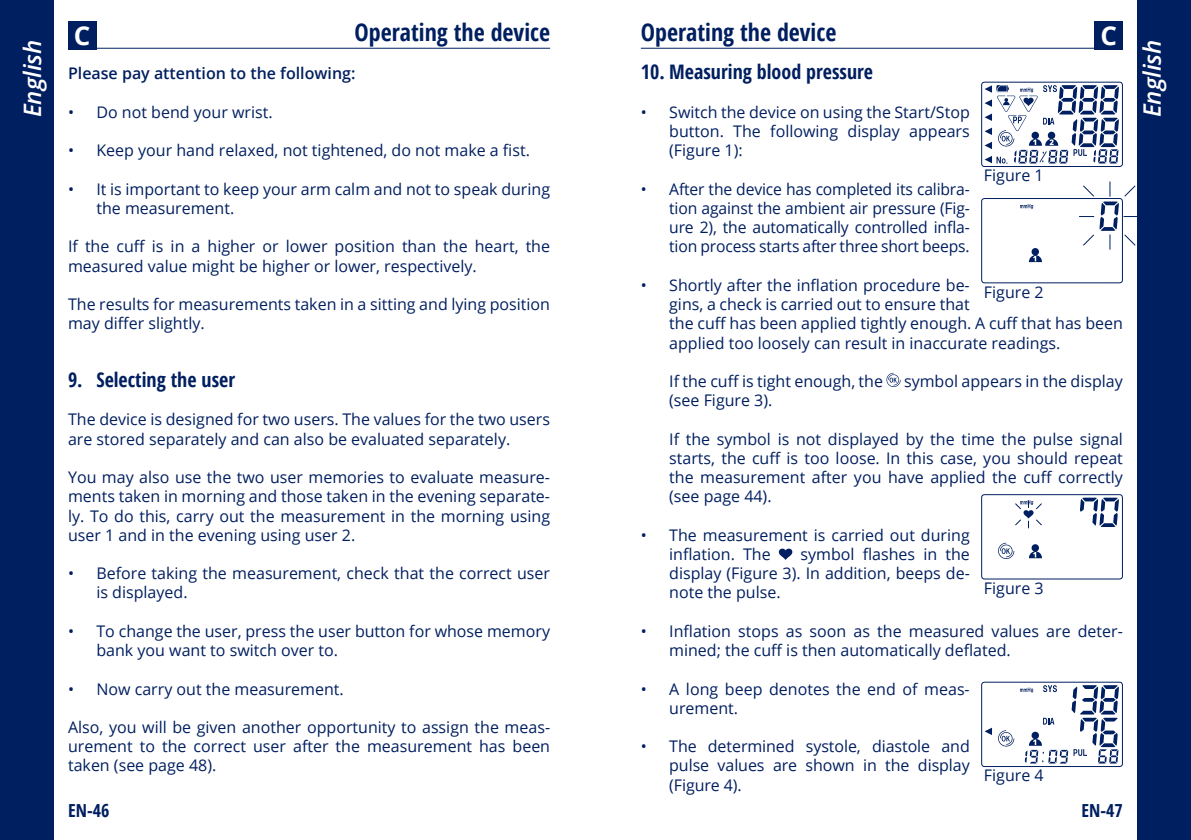
<style>
.page{position:relative;width:1191px;height:840px;background:#fff}
.page>*{position:absolute;margin:0;border:0;box-sizing:border-box;transform-origin:0 0}
.t1{font:700 26px "Open Sans";color:#fff}
.t2{font:700 condensed 24px "Open Sans";color:#001f60}
.t3{font:italic 600 24px "Open Sans";color:#fff}
.t4{font:700 condensed 20px "Open Sans";color:#001f60}
.t5{font:700 condensed 18px "Open Sans";color:#001f60}
.t6{font:16px/19.2px "Open Sans";color:#001f60}
.t7{font:600 16px "Open Sans";color:#001f60}
</style>
<div class="page">
<div style="left:1137px;top:0;width:54px;height:839px;background:#001f60"></div>
<div style="left:0;top:0;width:54px;height:839px;background:#001f60"></div>
<hr style="left:641px;top:48px;width:482px;height:1px;background:#001f60">
<hr style="left:68px;top:48px;width:482px;height:1px;background:#001f60">
<div style="left:1094px;top:21px;width:29px;height:28px;background:#001f60"></div>
<div style="left:68px;top:21px;width:28px;height:28px;background:#001f60"></div>
<svg style="left:984px;top:85px;width:134px;height:79px"></svg>
<div style="left:981px;top:82px;width:142px;height:85px;border:1px solid #001f60;border-radius:3px"></div>
<svg style="left:1029px;top:248px;width:13px;height:14px"></svg>
<svg style="left:1020px;top:204px;width:13px;height:4px"></svg>
<div style="left:981px;top:198px;width:142px;height:85px;border:1px solid #001f60;border-radius:3px"></div>
<svg style="left:1079px;top:181px;width:58px;height:68px"></svg>
<svg style="left:886px;top:372px;width:14px;height:15px"></svg>
<svg style="left:779px;top:548px;width:13px;height:11px"></svg>
<svg style="left:1029px;top:544px;width:13px;height:14px"></svg>
<svg style="left:998px;top:542px;width:16px;height:16px"></svg>
<svg style="left:1015px;top:500px;width:27px;height:28px"></svg>
<svg style="left:1080px;top:497px;width:38px;height:29px"></svg>
<div style="left:981px;top:494px;width:142px;height:85px;border:1px solid #001f60;border-radius:3px"></div>
<svg style="left:984px;top:727px;width:8px;height:7px"></svg>
<svg style="left:998px;top:730px;width:16px;height:16px"></svg>
<svg style="left:1020px;top:685px;width:98px;height:78px"></svg>
<div style="left:981px;top:681px;width:142px;height:85px;border:1px solid #001f60;border-radius:3px"></div>
<h1 class="t1" style="left:74px;top:17px;width:18px">C</h1>
<h2 class="t2" style="left:354px;top:16px;width:197px">Operating the device</h2>
<h2 class="t2" style="left:641px;top:16px;width:197px">Operating the device</h2>
<h1 class="t1" style="left:1100px;top:17px;width:18px">C</h1>
<h2 class="t3" style="left:16px;top:117px;width:79px;rotate:-90deg">English</h2>
<h2 class="t3" style="left:1135px;top:117px;width:79px;rotate:-90deg">English</h2>
<p class="t4" style="left:641px;top:58px;width:234px">10. Measuring blood pressure</p>
<p class="t7" style="left:68px;top:63px;width:289px">Please pay attention to the following:</p>
<p class="t6" style="left:68px;top:102px;width:206px">• Do not bend your wrist.</p>
<p class="t6" style="left:68px;top:140px;width:463px">• Keep your hand relaxed, not tightened, do not make a fist.</p>
<p class="t6" style="left:96px;top:179px;width:455px;text-indent:-28px">• It is important to keep your arm calm and not to speak during the measurement.</p>
<p class="t6" style="left:68px;top:236px;width:483px">If the cuff is in a higher or lower position than the heart, the measured value might be higher or lower, respectively.</p>
<p class="t6" style="left:669px;top:102px;width:302px;text-align:justify;text-indent:-28px">• Switch the device on using the Start/Stop button. The following display appears (Figure 1):</p>
<p class="t6" style="left:669px;top:179px;width:302px;text-align:justify;text-indent:-28px">• After the device has completed its calibra&shy;tion against the ambient air pressure (Fig&shy;ure 2), the automatically controlled infla&shy;tion process starts after three short beeps.</p>
<p class="t6" style="left:984px;top:165px;width:61px">Figure 1</p>
<p class="t6" style="left:68px;top:294px;width:483px">The results for measurements taken in a sitting and lying position may differ slightly.</p>
<p class="t4" style="left:68px;top:365px;width:169px">9. Selecting the user</p>
<p class="t6" style="left:68px;top:409px;width:483px">The device is designed for two users. The values for the two users are stored separately and can also be evaluated separately.</p>
<p class="t6" style="left:68px;top:467px;width:483px;text-align:justify">You may also use the two user memories to evaluate measure&shy;ments taken in morning and those taken in the evening separate&shy;ly. To do this, carry out the measurement in the morning using user 1 and in the evening using user 2.</p>
<p class="t6" style="left:96px;top:563px;width:455px;text-indent:-28px">• Before taking the measurement, check that the correct user is displayed.</p>
<p class="t6" style="left:96px;top:620px;width:455px;text-indent:-28px">• To change the user, press the user button for whose memory bank you want to switch over to.</p>
<p class="t6" style="left:68px;top:678px;width:277px">• Now carry out the measurement.</p>
<p class="t6" style="left:68px;top:716px;width:483px;text-align:justify">Also, you will be given another opportunity to assign the meas&shy;urement to the correct user after the measurement has been taken (see page 48).</p>
<p class="t6" style="left:669px;top:275px;width:455px;text-indent:-28px">• Shortly after the inflation procedure be-<br>gins, a check is carried out to ensure that<br>the cuff has been applied tightly enough. A cuff that has been applied too loosely can result in inaccurate readings.</p>
<p class="t6" style="left:984px;top:281px;width:61px">Figure 2</p>
<p class="t6" style="left:669px;top:371px;width:215px">If the cuff is tight enough, the</p>
<p class="t6" style="left:904px;top:371px;width:220px">symbol appears in the display</p>
<p class="t6" style="left:669px;top:390px;width:105px">(see Figure 3).</p>
<p class="t6" style="left:669px;top:428px;width:455px;text-align:justify">If the symbol is not displayed by the time the pulse signal starts, the cuff is too loose. In this case, you should repeat the measurement after you have applied the cuff correctly (see page 44).</p>
<p class="t6" style="left:669px;top:524px;width:302px;text-indent:-28px">• The measurement is carried out during inflation. The</p>
<p class="t6" style="left:669px;top:544px;width:302px;text-align:justify;text-indent:131px">symbol flashes in the display (Figure 3). In addition, beeps de&shy;note the pulse.</p>
<p class="t6" style="left:984px;top:577px;width:61px">Figure 3</p>
<p class="t6" style="left:669px;top:620px;width:455px;text-indent:-28px">• Inflation stops as soon as the measured values are deter&shy;mined; the cuff is then automatically deflated.</p>
<p class="t6" style="left:669px;top:678px;width:302px;text-indent:-28px">• A long beep denotes the end of meas&shy;urement.</p>
<p class="t6" style="left:669px;top:736px;width:302px;text-align:justify;text-indent:-28px">• The determined systole, diastole and pulse values are shown in the display (Figure 4).</p>
<p class="t6" style="left:984px;top:765px;width:61px">Figure 4</p>
<p class="t5" style="left:68px;top:797px;width:43px">EN-46</p>
<p class="t5" style="left:1081px;top:797px;width:43px">EN-47</p>
</div>
